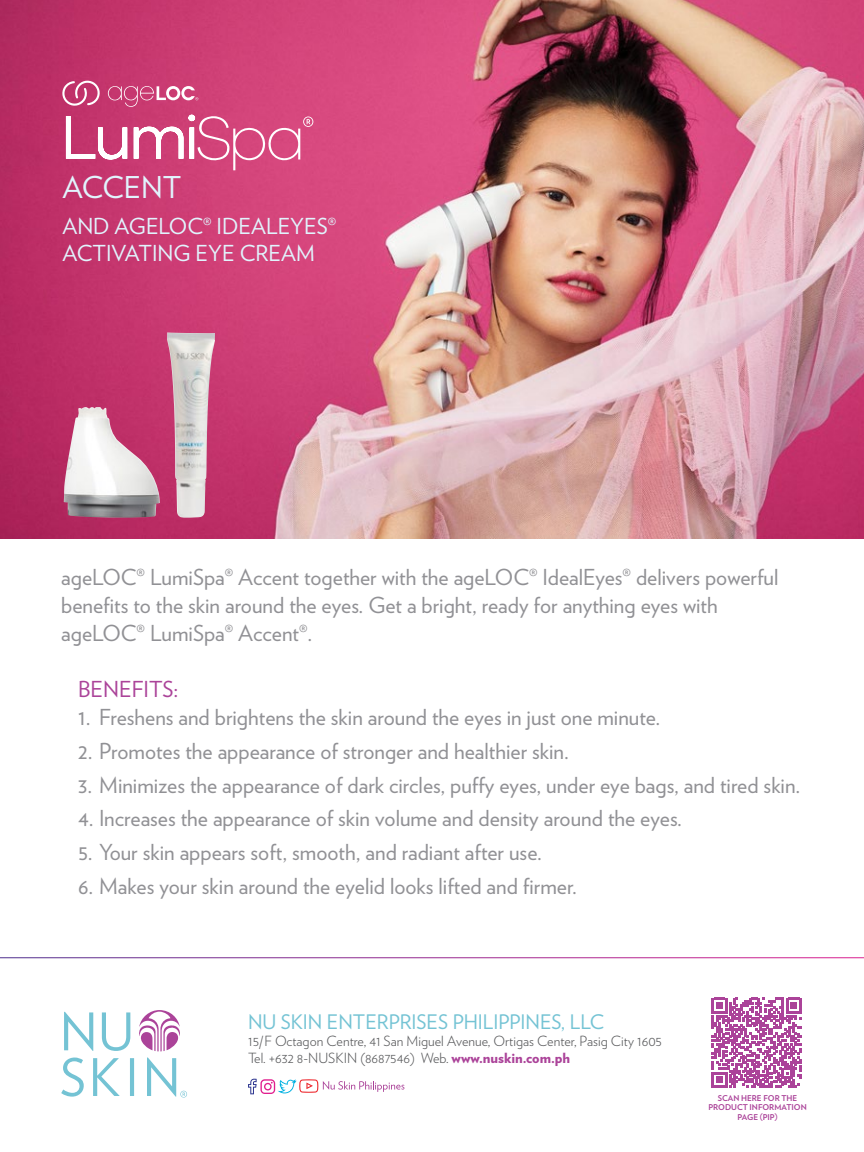
<style>
.page{position:relative;width:864px;height:1152px;background:#fff}
.page>*{position:absolute;margin:0;border:0;box-sizing:border-box;transform-origin:0 0}
.t1{font:30px "Verlag";color:#e1f4fd}
.t2{font:22px/28px "Verlag";color:#919195}
.t3{font:22px/26.4px "Verlag";color:#e1f4fd}
.t4{font:22px "Verlag";color:#ab4399}
.t5{font:20px "Verlag";color:#74c3d4}
.t6{font:300 14px/16.8px "Verlag";color:#58595b}
.t7{font:700 8px/9.6px "Verlag";color:#ab4399;text-align:center}
.s1{font-weight:900;color:#ab4399}
</style>
<div class="page">
<img style="left:0;top:0;width:864px;height:539px">
<img style="left:167px;top:332px;width:48px;height:186px">
<img style="left:64px;top:407px;width:96px;height:111px">
<svg style="left:61px;top:79px;width:39px;height:28px"></svg>
<svg style="left:108px;top:86px;width:90px;height:21px;background:#d3608d"></svg>
<svg style="left:66px;top:115px;width:247px;height:55px;background:#d6618e"></svg>
<svg style="left:61px;top:1010px;width:126px;height:88px"></svg>
<svg style="left:248px;top:1079px;width:156px;height:15px"></svg>
<svg style="left:712px;top:998px;width:89px;height:89px"></svg>
<h1 class="t1" style="left:62px;top:165px;width:121px">ACCENT</h1>
<p class="t3" style="left:62px;top:212px;width:276px">AND AGELOC® IDEALEYES®<br>ACTIVATING EYE CREAM</p>
<p class="t2" style="left:61px;top:562px;width:719px">ageLOC® LumiSpa® Accent together with the ageLOC® IdealEyes® delivers powerful benefits to the skin around the eyes. Get a bright, ready for anything eyes with ageLOC® LumiSpa® Accent®.</p>
<p class="t4" style="left:78px;top:673px;width:101px">BENEFITS:</p>
<p class="t2" style="left:78px;top:702px;width:584px">1. Freshens and brightens the skin around the eyes in just one minute.</p>
<p class="t2" style="left:78px;top:736px;width:492px">2. Promotes the appearance of stronger and healthier skin.</p>
<p class="t2" style="left:78px;top:770px;width:724px">3. Minimizes the appearance of dark circles, puffy eyes, under eye bags, and tired skin.</p>
<p class="t2" style="left:78px;top:803px;width:605px">4. Increases the appearance of skin volume and density around the eyes.</p>
<p class="t2" style="left:78px;top:837px;width:465px">5. Your skin appears soft, smooth, and radiant after use.</p>
<p class="t2" style="left:78px;top:871px;width:500px">6. Makes your skin around the eyelid looks lifted and firmer.</p>
<p class="t5" style="left:248px;top:1007px;width:357px">NU SKIN ENTERPRISES PHILIPPINES, LLC</p>
<p class="t6" style="left:248px;top:1032px;width:416px">15/F Octagon Centre, 41 San Miguel Avenue, Ortigas Center, Pasig City 1605<br>Tel. +632 8-NUSKIN (8687546) Web. <span class="s1">www.nuskin.com.ph</span></p>
<p class="t7" style="left:709px;top:1093px;width:100px">SCAN HERE FOR THE<br>PRODUCT INFORMATION<br>PAGE (PIP)</p>
</div>
